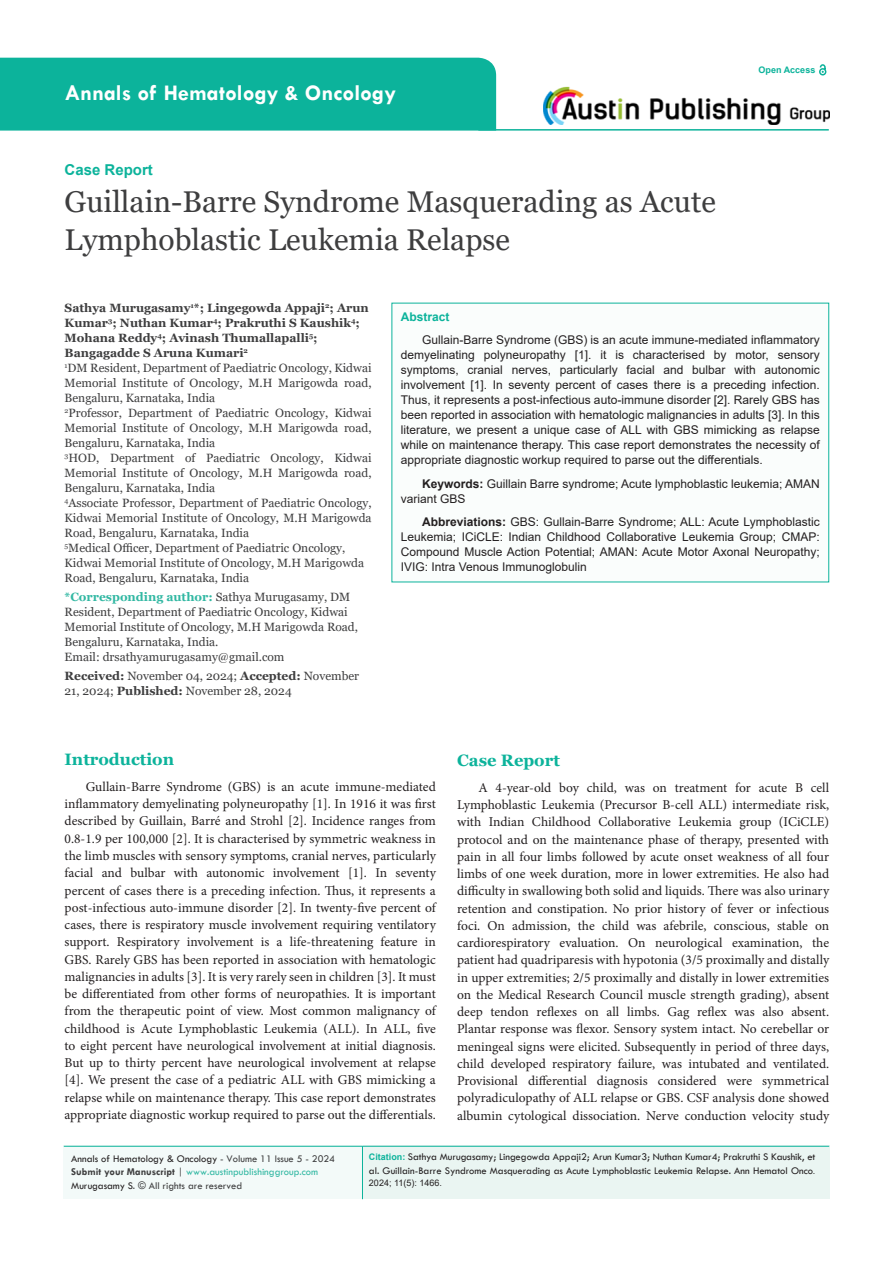
<style>
.page{position:relative;width:893px;height:1263px;background:#fff}
.page>*{position:absolute;margin:0;border:0;box-sizing:border-box;transform-origin:0 0}
.t1{font:30px/37.5px "Georgia";color:#3e3e3f}
.t2{font:700 22.5px "Tw Cen";color:#fff}
.t3{font:700 16.5px "Georgia";color:#0cb39b}
.t4{font:700 15px "Arial";color:#0cb39b}
.t5{font:13.5px/17.2px "Minion Pro";color:#231f20;text-align:justify}
.t6{font:12px/15px "Arial";color:#231f20;text-align:justify}
.t7{font:12px/15px "Georgia";color:#3e3e3f;text-align:justify}
.t8{font:700 12px/15px "Georgia";color:#3e3e3f}
.t9{font:700 12px "Arial";color:#0cb39b}
.t10{font:10.5px/13.5px "Tw Cen";color:#231f20}
.t11{font:10.5px "Tw Cen";color:#32b8a3}
.t12{font:10.5px "Tw Cen";color:#3e3e3f}
.t13{font:9px "Arial";color:#231f20}
.t14{font:700 9px "Arial";color:#0cb39b}
.s1{font-weight:700;color:#32b8a3}
.s2{font-weight:700}
.s3{color:#3e3e3f}
.s4{font-weight:700;color:#3e3e3f}
.s5{color:#231f20}
.s6{font-family:"Arial";font-weight:700;font-size:9px;color:#0cb39b}
.s7{font-family:"Arial";font-size:9px}
</style>
<div class="page">
<div style="left:64px;top:1146px;width:298px;height:53px;background:#f3faf9"></div>
<div style="left:363px;top:1146px;width:466px;height:53px;background:#eaf5f2"></div>
<hr style="left:64px;top:1146px;width:765px;height:1px;background:#0cb39b">
<hr style="left:362px;top:1146px;width:1px;height:53px;background:#0cb39b">
<div style="left:0;top:58px;width:496px;height:73px;background:#0cb39b"></div>
<hr style="left:478px;top:129px;width:351px;height:2px;background:#0cb39b">
<div style="left:819px;top:68px;width:7px;height:7px;border:2px solid #0cb39b;border-radius:50%"></div>
<svg style="left:819px;top:64px;width:7px;height:9px"></svg>
<div style="left:392px;top:303px;width:437px;height:279px;background:#fafdfc"></div>
<img style="left:543px;top:86px;width:287px;height:39px">
<p class="t2" style="left:65px;top:80px;width:333px">Annals of Hematology &amp; Oncology</p>
<p class="t4" style="left:65px;top:159px;width:90px">Case Report</p>
<p class="t1" style="left:65px;top:184px;width:653px">Guillain-Barre Syndrome Masquerading as Acute<br>Lymphoblastic Leukemia Relapse</p>
<p class="t14" style="left:759px;top:64px;width:58px">Open Access</p>
<p class="t8" style="left:65px;top:300px;width:306px">Sathya Murugasamy<sup>1</sup>*; Lingegowda Appaji<sup>2</sup>; Arun Kumar<sup>3</sup>; Nuthan Kumar<sup>4</sup>; Prakruthi S Kaushik<sup>4</sup>; Mohana Reddy<sup>4</sup>; Avinash Thumallapalli<sup>5</sup>; Bangagadde S Aruna Kumari<sup>2</sup></p>
<p class="t7" style="left:65px;top:360px;width:308px"><sup>1</sup>DM Resident, Department of Paediatric Oncology, Kidwai Memorial Institute of Oncology, M.H Marigowda road, Bengaluru, Karnataka, India</p>
<p class="t7" style="left:65px;top:405px;width:308px"><sup>2</sup>Professor, Department of Paediatric Oncology, Kidwai Memorial Institute of Oncology, M.H Marigowda road, Bengaluru, Karnataka, India</p>
<p class="t7" style="left:65px;top:450px;width:308px"><sup>3</sup>HOD, Department of Paediatric Oncology, Kidwai Memorial Institute of Oncology, M.H Marigowda road, Bengaluru, Karnataka, India</p>
<p class="t7" style="left:65px;top:495px;width:308px"><sup>4</sup>Associate Professor, Department of Paediatric Oncology, Kidwai Memorial Institute of Oncology, M.H Marigowda Road, Bengaluru, Karnataka, India</p>
<p class="t7" style="left:65px;top:540px;width:301px;text-align:left"><sup>5</sup>Medical Officer, Department of Paediatric Oncology,<br>Kidwai Memorial Institute of Oncology, M.H Marigowda<br>Road, Bengaluru, Karnataka, India</p>
<p class="t7" style="left:65px;top:590px;width:295px;text-align:left"><span class="s1">*Corresponding author:</span> Sathya Murugasamy, DM Resident, Department of Paediatric Oncology, Kidwai Memorial Institute of Oncology, M.H Marigowda Road, Bengaluru, Karnataka, India.</p>
<p class="t7" style="left:65px;top:650px;width:221px">Email: drsathyamurugasamy@gmail.com</p>
<p class="t7" style="left:65px;top:669px;width:296px"><span class="s2">Received:</span> November 04, 2024; <span class="s2">Accepted:</span> November<br>21, 2024; <span class="s2">Published:</span> November 28, 2024</p>
<p class="t9" style="left:401px;top:308px;width:50px">Abstract</p>
<p class="t6" style="left:401px;top:332px;width:421px;text-indent:21px">Gullain-Barre Syndrome (GBS) is an acute immune-mediated inflammatory demyelinating polyneuropathy [1]. it is characterised by motor, sensory symptoms, cranial nerves, particularly facial and bulbar with autonomic involvement [1]. In seventy percent of cases there is a preceding infection.<br>Thus, it represents a post-infectious auto-immune disorder [2]. Rarely GBS has been reported in association with hematologic malignancies in adults [3]. In this literature, we present a unique case of ALL with GBS mimicking as relapse while on maintenance therapy. This case report demonstrates the necessity of appropriate diagnostic workup required to parse out the differentials.</p>
<p class="t6" style="left:401px;top:476px;width:421px;text-indent:21px"><span class="s2">Keywords:</span> Guillain Barre syndrome; Acute lymphoblastic leukemia; AMAN variant GBS</p>
<p class="t6" style="left:401px;top:514px;width:421px;text-indent:21px"><span class="s2">Abbreviations:</span> GBS: Gullain-Barre Syndrome; ALL: Acute Lymphoblastic Leukemia; ICiCLE: Indian Childhood Collaborative Leukemia Group; CMAP:<br>Compound Muscle Action Potential; AMAN: Acute Motor Axonal Neuropathy; IVIG: Intra Venous Immunoglobulin</p>
<p class="t3" style="left:65px;top:749px;width:111px">Introduction</p>
<p class="t5" style="left:65px;top:778px;width:373px;text-indent:21px">Gullain-Barre Syndrome (GBS) is an acute immune-mediated inflammatory demyelinating polyneuropathy [1]. In 1916 it was first described by Guillain, Barré and Strohl [2]. Incidence ranges from 0.8-1.9 per 100,000 [2]. It is characterised by symmetric weakness in the limb muscles with sensory symptoms, cranial nerves, particularly facial and bulbar with autonomic involvement [1]. In seventy percent of cases there is a preceding infection. Thus, it represents a post-infectious auto-immune disorder [2]. In twenty-five percent of cases, there is respiratory muscle involvement requiring ventilatory support. Respiratory involvement is a life-threatening feature in GBS. Rarely GBS has been reported in association with hematologic malignancies in adults [3]. It is very rarely seen in children [3]. It must be differentiated from other forms of neuropathies. It is important from the therapeutic point of view. Most common malignancy of childhood is Acute Lymphoblastic Leukemia (ALL). In ALL, five to eight percent have neurological involvement at initial diagnosis.<br>But up to thirty percent have neurological involvement at relapse [4]. We present the case of a pediatric ALL with GBS mimicking a relapse while on maintenance therapy. This case report demonstrates appropriate diagnostic workup required to parse out the differentials.</p>
<p class="t3" style="left:457px;top:750px;width:104px">Case Report</p>
<p class="t5" style="left:457px;top:779px;width:374px;text-indent:21px">A 4-year-old boy child, was on treatment for acute B cell Lymphoblastic Leukemia (Precursor B-cell ALL) intermediate risk, with Indian Childhood Collaborative Leukemia group (ICiCLE) protocol and on the maintenance phase of therapy, presented with pain in all four limbs followed by acute onset weakness of all four limbs of one week duration, more in lower extremities. He also had difficulty in swallowing both solid and liquids. There was also urinary retention and constipation. No prior history of fever or infectious foci. On admission, the child was afebrile, conscious, stable on cardiorespiratory evaluation. On neurological examination, the patient had quadriparesis with hypotonia (3/5 proximally and distally in upper extremities; 2/5 proximally and distally in lower extremities on the Medical Research Council muscle strength grading), absent deep tendon reflexes on all limbs. Gag reflex was also absent.<br>Plantar response was flexor. Sensory system intact. No cerebellar or meningeal signs were elicited. Subsequently in period of three days, child developed respiratory failure, was intubated and ventilated.<br>Provisional differential diagnosis considered were symmetrical polyradiculopathy of ALL relapse or GBS. CSF analysis done showed albumin cytological dissociation. Nerve conduction velocity study</p>
<p class="t10" style="left:71px;top:1152px;width:265px">Annals of Hematology &amp; Oncology <span class="s3">- Volume 11 Issue 5 - 2024</span></p>
<p class="t11" style="left:71px;top:1166px;width:248px"><span class="s4">Submit your Manuscript</span> <span class="s3">|</span> www.austinpublishinggroup.com</p>
<p class="t12" style="left:71px;top:1179px;width:172px"><span class="s5">Murugasamy S</span>. © All rights are reserved</p>
<p class="t10" style="left:369px;top:1150px;width:448px"><span class="s6">Citation:</span> Sathya Murugasamy; Lingegowda Appaji2; Arun Kumar3; Nuthan Kumar4; Prakruthi S Kaushik, et al. Guillain-Barre Syndrome Masquerading as Acute Lymphoblastic Leukemia Relapse. Ann Hematol Onco<span class="s7">.</span></p>
<p class="t13" style="left:369px;top:1176px;width:74px">2024; 11(5): 1466.</p>
</div>
